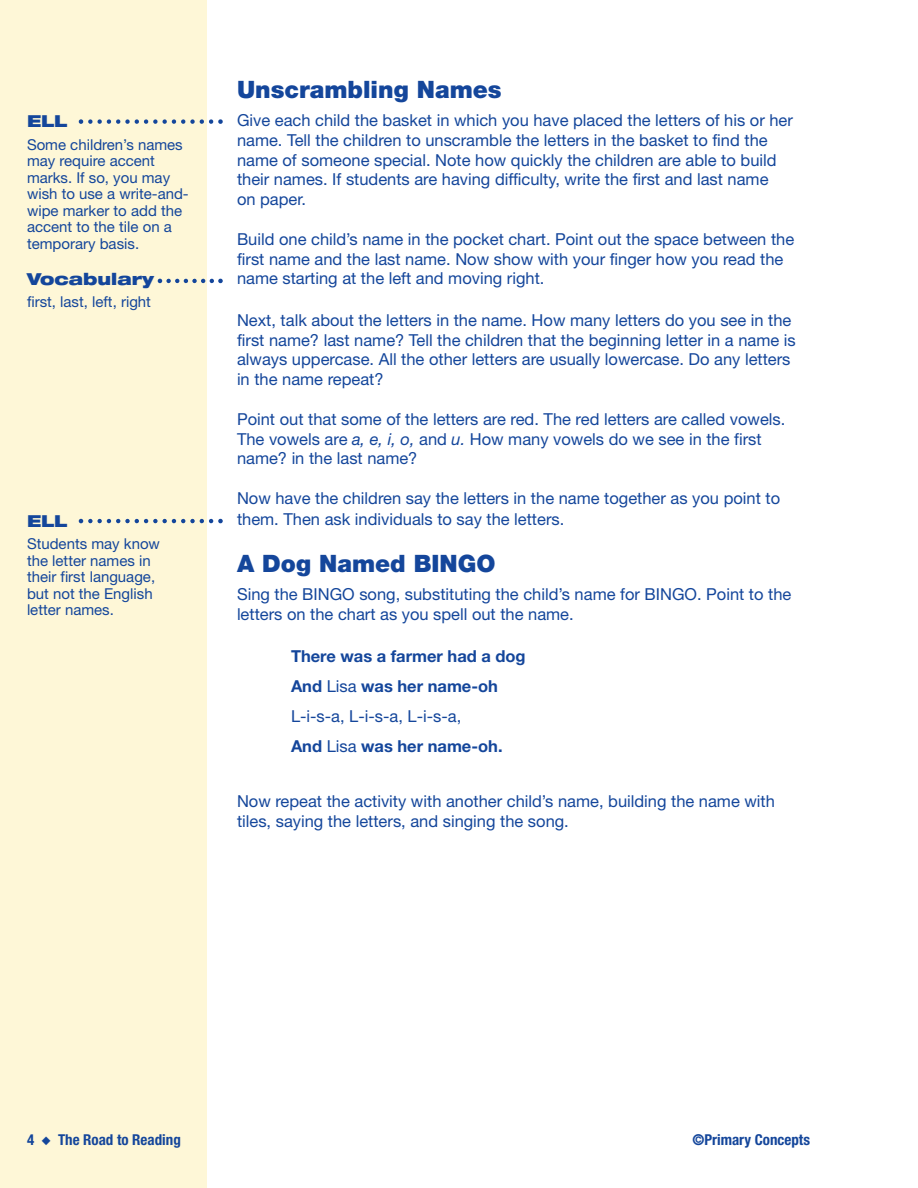
<style>
.page{position:relative;width:918px;height:1188px;background:#fff}
.page>*{position:absolute;margin:0;border:0;box-sizing:border-box;transform-origin:0 0}
.t1{font:900 24px "Helvetica Neue";color:#14469b}
.t2{font:16.5px/19.8px "Helvetica Neue";color:#14469b}
.t3{font:700 16.5px/30px "Helvetica Neue";color:#14469b}
.t4{font:900 expanded 16.5px "Helvetica Neue";color:#14469b}
.t5{font:15px/16.5px "Helvetica Neue";color:#14469b}
.t6{font:700 condensed 15px "Helvetica Neue";color:#14469b}
.s1{font-style:italic}
.s2{font-weight:400}
</style>
<div class="page">
<div style="left:0;top:0;width:207px;height:1188px;background:#fef7d7"></div>
<svg style="left:79px;top:519px;width:144px;height:4px"></svg>
<svg style="left:79px;top:119px;width:144px;height:5px"></svg>
<svg style="left:158px;top:279px;width:65px;height:4px"></svg>
<p class="t4" style="left:27px;top:115px;width:42px">ELL</p>
<p class="t5" style="left:27px;top:138px;width:163px">Some children’s names may require accent marks. If so, you may wish to use a write-and&shy;wipe marker to add the accent to the tile on a temporary basis.</p>
<p class="t4" style="left:27px;top:272px;width:128px">Vocabulary</p>
<p class="t5" style="left:27px;top:295px;width:126px">first, last, left, right</p>
<p class="t4" style="left:27px;top:514px;width:42px">ELL</p>
<p class="t5" style="left:27px;top:537px;width:134px">Students may know the letter names in their first language, but not the English letter names.</p>
<h1 class="t1" style="left:237px;top:81px;width:266px">Unscrambling Names</h1>
<p class="t2" style="left:237px;top:112px;width:557px">Give each child the basket in which you have placed the letters of his or her name. Tell the children to unscramble the letters in the basket to find the name of someone special. Note how quickly the children are able to build their names. If students are having difficulty, write the first and last name<br>on paper.</p>
<p class="t2" style="left:237px;top:231px;width:559px">Build one child’s name in the pocket chart. Point out the space between the first name and the last name. Now show with your finger how you read the name starting at the left and moving right.</p>
<p class="t2" style="left:237px;top:312px;width:560px">Next, talk about the letters in the name. How many letters do you see in the first name? last name? Tell the children that the beginning letter in a name is always uppercase. All the other letters are usually lowercase. Do any letters in the name repeat?</p>
<p class="t2" style="left:237px;top:411px;width:550px">Point out that some of the letters are red. The red letters are called vowels.<br>The vowels are <span class="s1">a, e, i, o,</span> and <span class="s1">u.</span> How many vowels do we see in the first name? in the last name?</p>
<p class="t2" style="left:237px;top:489px;width:545px;line-height:20.9px">Now have the children say the letters in the name together as you point to them. Then ask individuals to say the letters.</p>
<h1 class="t1" style="left:237px;top:555px;width:260px">A Dog Named BINGO</h1>
<p class="t2" style="left:237px;top:586px;width:556px">Sing the BINGO song, substituting the child’s name for BINGO. Point to the letters on the chart as you spell out the name.</p>
<p class="t3" style="left:291px;top:643px;width:236px">There was a farmer had a dog<br>And <span class="s2">Lisa</span> was her name-oh<br><span class="s2">L-i-s-a, L-i-s-a, L-i-s-a,<br></span>And <span class="s2">Lisa</span> was her name-oh.</p>
<p class="t2" style="left:237px;top:793px;width:539px">Now repeat the activity with another child’s name, building the name with tiles, saying the letters, and singing the song.</p>
<p class="t6" style="left:27px;top:1134px;width:155px">4 ◆ The Road to Reading</p>
<p class="t6" style="left:692px;top:1134px;width:119px">©Primary Concepts</p>
</div>
